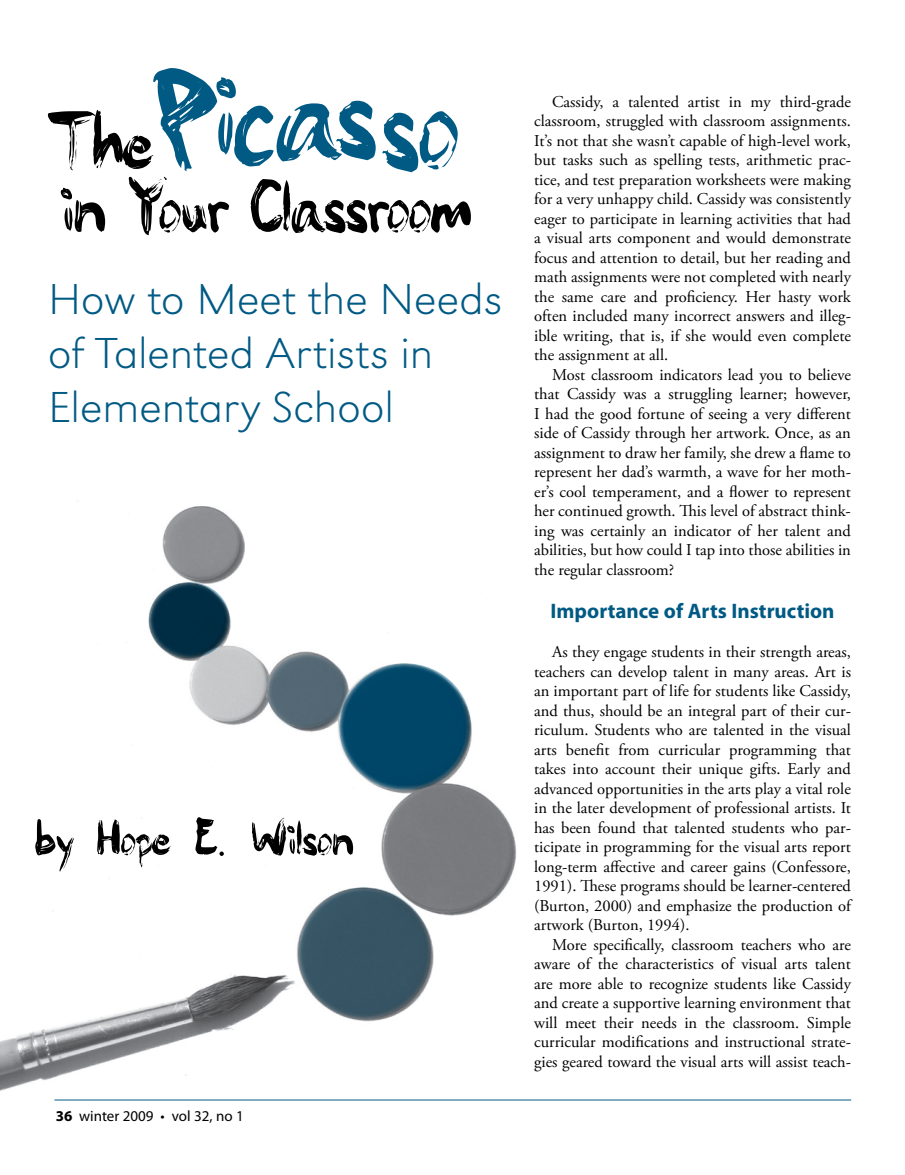
<style>
.page{position:relative;width:905px;height:1175px;background:#fff}
.page>*{position:absolute;margin:0;border:0;box-sizing:border-box;transform-origin:0 0}
.t1{font:45px/54px "URW Grotesk TOT Ext Lig Ext Wid";letter-spacing:-.015em;color:#005a84}
.t2{font:700 21px "Myriad Pro";color:#005a84}
.t3{font:16.5px/19.5px "Adobe Garamond Pro";color:#000;text-align:justify}
.t4{font:15px "Myriad Pro";color:#000}
.s1{font-weight:700}
</style>
<div class="page">
<img style="left:0;top:501px;width:529px;height:600px">
<svg style="left:339px;top:663px;width:132px;height:127px;background:#084b6b"></svg>
<svg style="left:148px;top:582px;width:82px;height:76px;background:#0d364c"></svg>
<svg style="left:267px;top:653px;width:81px;height:77px;background:#596c77"></svg>
<svg style="left:298px;top:887px;width:133px;height:132px;background:#3a5766"></svg>
<hr style="left:54px;top:1099px;width:797px;height:1px;background:#005a84">
<svg style="left:48px;top:68px;width:423px;height:167px"></svg>
<svg style="left:35px;top:817px;width:318px;height:54px"></svg>
<h1 class="t1" style="left:48px;top:271px;width:456px">How to Meet the Needs of Talented Artists in<br>Elementary School</h1>
<p class="t4" style="left:56px;top:1106px;width:189px"><span class="s1">36</span> winter 2009 • vol 32, no 1</p>
<p class="t3" style="left:534px;top:92px;width:318px;text-indent:18px">Cassidy, a talented artist in my third-grade classroom, struggled with classroom assignments.<br>It’s not that she wasn’t capable of high-level work, but tasks such as spelling tests, arithmetic prac&shy;tice, and test preparation worksheets were making for a very unhappy child. Cassidy was consistently eager to participate in learning activities that had a visual arts component and would demonstrate focus and attention to detail, but her reading and math assignments were not completed with nearly the same care and proficiency. Her hasty work often included many incorrect answers and illeg&shy;ible writing, that is, if she would even complete the assignment at all.</p>
<p class="t3" style="left:534px;top:365px;width:318px;text-indent:18px">Most classroom indicators lead you to believe that Cassidy was a struggling learner; however, I had the good fortune of seeing a very different side of Cassidy through her artwork. Once, as an assignment to draw her family, she drew a flame to represent her dad’s warmth, a wave for her moth&shy;er’s cool temperament, and a flower to represent her continued growth. This level of abstract think&shy;ing was certainly an indicator of her talent and abilities, but how could I tap into those abilities in the regular classroom?</p>
<p class="t2" style="left:550px;top:597px;width:285px">Importance of Arts Instruction</p>
<p class="t3" style="left:534px;top:643px;width:318px;text-indent:18px">As they engage students in their strength areas, teachers can develop talent in many areas. Art is an important part of life for students like Cassidy, and thus, should be an integral part of their cur&shy;riculum. Students who are talented in the visual arts benefit from curricular programming that takes into account their unique gifts. Early and advanced opportunities in the arts play a vital role in the later development of professional artists. It has been found that talented students who par&shy;ticipate in programming for the visual arts report long-term affective and career gains (Confessore, 1991). These programs should be learner-centered (Burton, 2000) and emphasize the production of artwork (Burton, 1994).</p>
<p class="t3" style="left:534px;top:935px;width:318px;text-indent:18px">More specifically, classroom teachers who are aware of the characteristics of visual arts talent are more able to recognize students like Cassidy and create a supportive learning environment that will meet their needs in the classroom. Simple curricular modifications and instructional strate&shy;gies geared toward the visual arts will assist teach-</p>
</div>
